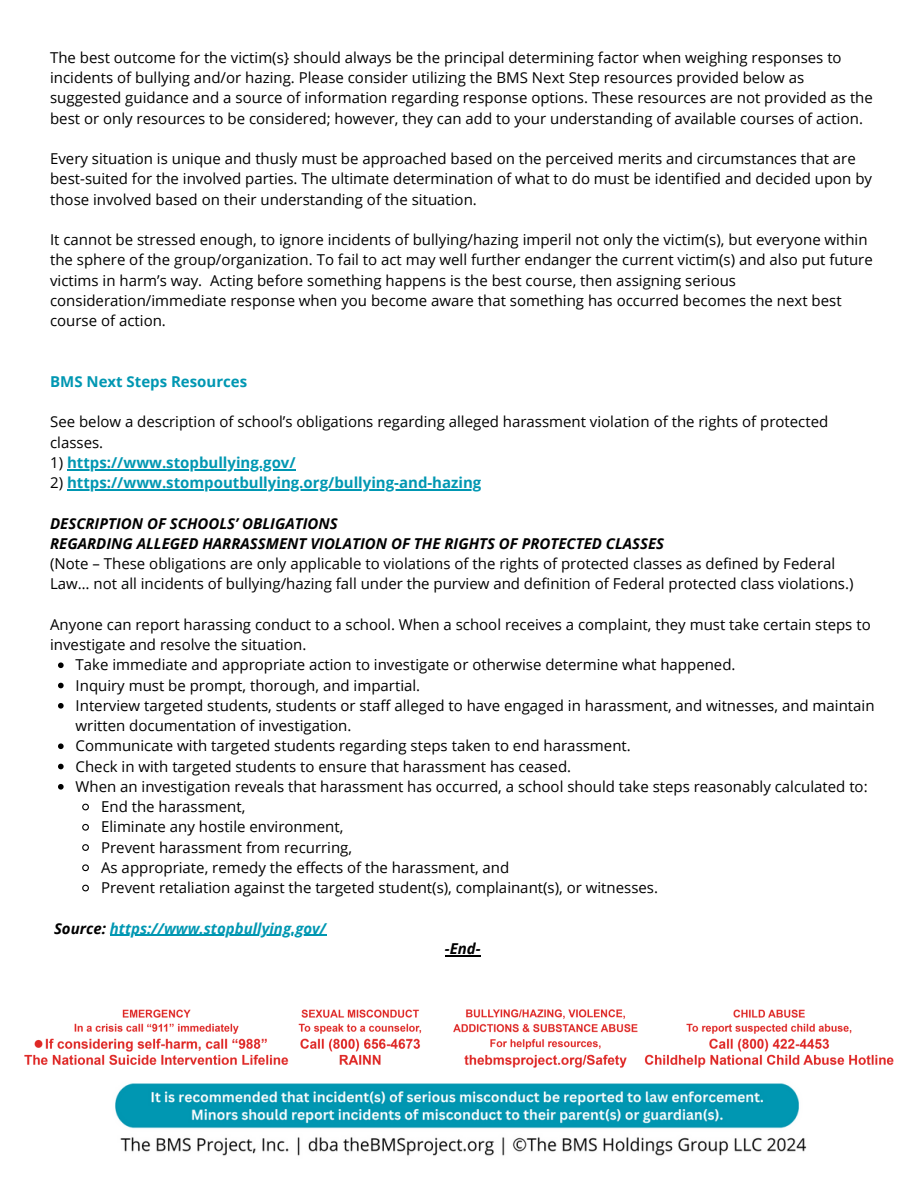
<style>
.page{position:relative;width:918px;height:1188px;background:#fff}
.page>*{position:absolute;margin:0;border:0;box-sizing:border-box;transform-origin:0 0}
.t1{font:15px/20.2px "Open Sans";color:#000}
.t2{font:700 15px "Open Sans";color:#0097b2}
.t3{font:italic 700 15px "Open Sans";color:#000}
.t4{font:italic 700 15px "Open Sans";color:#0097b2}
.s1{font-weight:400;color:#000}
.s2{color:#000}
</style>
<div class="page">
<hr style="left:67px;top:469px;width:229px;height:1px;background:#0097b2">
<hr style="left:67px;top:489px;width:414px;height:1px;background:#0097b2">
<svg style="left:58px;top:662px;width:6px;height:6px"></svg>
<svg style="left:58px;top:683px;width:6px;height:5px"></svg>
<svg style="left:58px;top:703px;width:6px;height:6px"></svg>
<svg style="left:58px;top:743px;width:6px;height:6px"></svg>
<svg style="left:58px;top:764px;width:6px;height:5px"></svg>
<svg style="left:58px;top:784px;width:6px;height:6px"></svg>
<svg style="left:82px;top:803px;width:7px;height:8px"></svg>
<svg style="left:82px;top:823px;width:7px;height:8px"></svg>
<svg style="left:82px;top:844px;width:7px;height:7px"></svg>
<svg style="left:82px;top:864px;width:7px;height:8px"></svg>
<svg style="left:82px;top:884px;width:7px;height:8px"></svg>
<hr style="left:110px;top:935px;width:216px;height:1px;background:#0097b2">
<hr style="left:445px;top:955px;width:36px;height:1px;background:#000">
<img style="left:115px;top:1083px;width:692px;height:73px">
<img style="left:25px;top:1009px;width:868px;height:59px">
<p class="t1" style="left:50px;top:47px;width:824px">The best outcome for the victim(s} should always be the principal determining factor when weighing responses to incidents of bullying and/or hazing. Please consider utilizing the BMS Next Step resources provided below as suggested guidance and a source of information regarding response options. These resources are not provided as the best or only resources to be considered; however, they can add to your understanding of available courses of action.</p>
<p class="t1" style="left:50px;top:148px;width:824px">Every situation is unique and thusly must be approached based on the perceived merits and circumstances that are best-suited for the involved parties. The ultimate determination of what to do must be identified and decided upon by those involved based on their understanding of the situation.</p>
<p class="t1" style="left:50px;top:229px;width:824px">It cannot be stressed enough, to ignore incidents of bullying/hazing imperil not only the victim(s), but everyone within the sphere of the group/organization. To fail to act may well further endanger the current victim(s) and also put future victims in harm’s way. Acting before something happens is the best course, then assigning serious consideration/immediate response when you become aware that something has occurred becomes the next best course of action.</p>
<h1 class="t2" style="left:50px;top:371px;width:199px">BMS Next Steps Resources</h1>
<p class="t1" style="left:50px;top:411px;width:780px">See below a description of school’s obligations regarding alleged harassment violation of the rights of protected classes.</p>
<p class="t2" style="left:50px;top:452px;width:247px"><span class="s1">1)</span> https://www.stopbullying.gov/</p>
<p class="t2" style="left:50px;top:472px;width:433px"><span class="s1">2)</span> https://www.stompoutbullying.org/bullying-and-hazing</p>
<p class="t3" style="left:50px;top:513px;width:289px">DESCRIPTION OF SCHOOLS’ OBLIGATIONS</p>
<p class="t3" style="left:50px;top:533px;width:616px">REGARDING ALLEGED HARRASSMENT VIOLATION OF THE RIGHTS OF PROTECTED CLASSES</p>
<p class="t1" style="left:50px;top:553px;width:805px">(Note – These obligations are only applicable to violations of the rights of protected classes as defined by Federal<br>Law… not all incidents of bullying/hazing fall under the purview and definition of Federal protected class violations.)</p>
<p class="t1" style="left:50px;top:614px;width:822px">Anyone can report harassing conduct to a school. When a school receives a complaint, they must take certain steps to investigate and resolve the situation.</p>
<p class="t1" style="left:76px;top:654px;width:661px">Take immediate and appropriate action to investigate or otherwise determine what happened.</p>
<p class="t1" style="left:76px;top:675px;width:346px">Inquiry must be prompt, thorough, and impartial.</p>
<p class="t1" style="left:76px;top:695px;width:800px">Interview targeted students, students or staff alleged to have engaged in harassment, and witnesses, and maintain written documentation of investigation.</p>
<p class="t1" style="left:76px;top:735px;width:557px">Communicate with targeted students regarding steps taken to end harassment.</p>
<p class="t1" style="left:76px;top:756px;width:497px">Check in with targeted students to ensure that harassment has ceased.</p>
<p class="t1" style="left:76px;top:776px;width:794px">When an investigation reveals that harassment has occurred, a school should take steps reasonably calculated to:</p>
<p class="t1" style="left:101px;top:796px;width:146px">End the harassment,</p>
<p class="t1" style="left:101px;top:816px;width:244px">Eliminate any hostile environment,</p>
<p class="t1" style="left:101px;top:837px;width:253px">Prevent harassment from recurring,</p>
<p class="t1" style="left:101px;top:857px;width:410px">As appropriate, remedy the effects of the harassment, and</p>
<p class="t1" style="left:101px;top:877px;width:558px">Prevent retaliation against the targeted student(s), complainant(s), or witnesses.</p>
<h1 class="t4" style="left:54px;top:918px;width:274px"><span class="s2">Source:</span> https://www.stopbullying.gov/</h1>
<p class="t3" style="left:445px;top:938px;width:37px">-End-</p>
</div>
